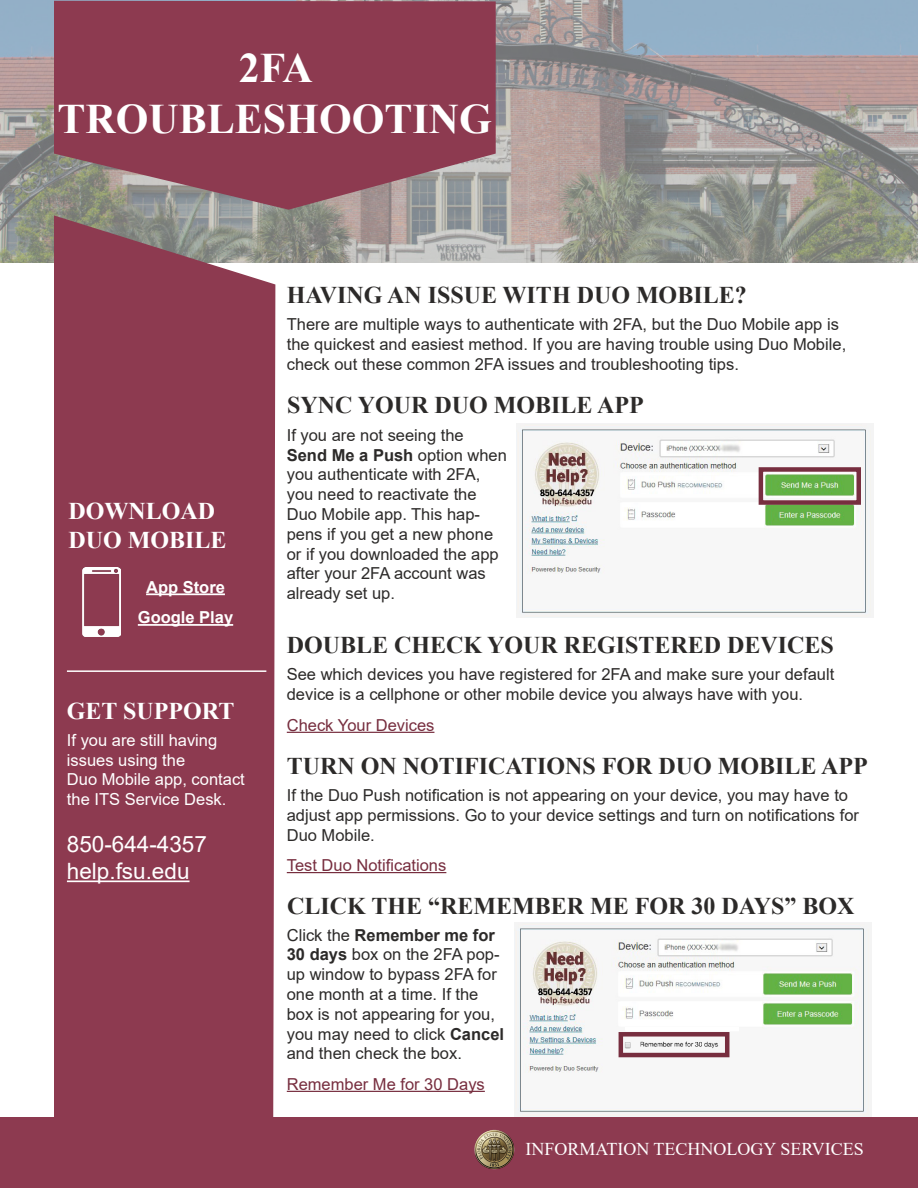
<style>
.page{position:relative;width:918px;height:1188px;background:#fff}
.page>*{position:absolute;margin:0;border:0;box-sizing:border-box;transform-origin:0 0}
.t1{font:700 42px "Times New Roman";color:#fff}
.t2{font:700 24px "Times New Roman";color:#2c2a29}
.t3{font:700 24px/28.8px "Times New Roman";color:#fff}
.t4{font:22.5px "Arial";color:#fff}
.t5{font:18px "Times New Roman";color:#fff}
.t6{font:16.5px/19.8px "Arial";color:#2c2a29}
.t7{font:16.5px/19.8px "Arial";color:#fff}
.t8{font:16.5px "Arial";color:#772e3f}
.t9{font:700 16.5px "Arial";color:#fff}
.s1{font-weight:700}
</style>
<div class="page">
<svg style="left:0;top:0;width:918px;height:263px;background:#9d9d9c"></svg>
<div style="left:0;top:1117px;width:917px;height:71px;background:#8d3a50"></div>
<svg style="left:54px;top:1px;width:442px;height:209px;background:#8f4759"></svg>
<div style="left:54px;top:215px;width:221px;height:902px;background:#8d3a50"></div>
<img style="left:474px;top:1129px;width:41px;height:41px">
<hr style="left:287px;top:732px;width:147px;height:1px;background:#772e3f">
<hr style="left:287px;top:872px;width:159px;height:1px;background:#772e3f">
<img style="left:83px;top:568px;width:37px;height:69px">
<hr style="left:146px;top:593px;width:79px;height:2px;background:#fff">
<hr style="left:138px;top:624px;width:95px;height:2px;background:#fff">
<img style="left:516px;top:423px;width:357px;height:195px">
<img style="left:515px;top:922px;width:357px;height:195px">
<img style="left:613px;top:1028px;width:125px;height:37px">
<div style="left:619px;top:1032px;width:110px;height:25px;border:4px solid #772e3f"></div>
<hr style="left:287px;top:1091px;width:198px;height:1px;background:#772e3f">
<hr style="left:67px;top:881px;width:123px;height:1px;background:#fff">
<hr style="left:67px;top:670px;width:199px;height:2px;background:#fff">
<div style="left:759px;top:467px;width:102px;height:38px;border:4px solid #772e3f"></div>
<p class="t1" style="left:239px;top:38px;width:75px">2FA</p>
<p class="t1" style="left:58px;top:88px;width:436px">TROUBLESHOOTING</p>
<p class="t3" style="left:69px;top:496px;width:160px">DOWNLOAD<br>DUO MOBILE</p>
<p class="t9" style="left:146px;top:575px;width:80px">App Store</p>
<p class="t9" style="left:138px;top:606px;width:97px">Google Play</p>
<p class="t3" style="left:67px;top:696px;width:169px">GET SUPPORT</p>
<p class="t7" style="left:67px;top:730px;width:152px">If you are still having</p>
<p class="t7" style="left:67px;top:750px;width:120px">issues using the</p>
<p class="t7" style="left:67px;top:770px;width:179px">Duo Mobile app, contact the ITS Service Desk.</p>
<p class="t4" style="left:67px;top:829px;width:142px">850-644-4357</p>
<p class="t4" style="left:67px;top:856px;width:124px">help.fsu.edu</p>
<p class="t2" style="left:287px;top:278px;width:461px">HAVING AN ISSUE WITH DUO MOBILE?</p>
<p class="t6" style="left:287px;top:315px;width:561px">There are multiple ways to authenticate with 2FA, but the Duo Mobile app is the quickest and easiest method. If you are having trouble using Duo Mobile, check out these common 2FA issues and troubleshooting tips.</p>
<p class="t2" style="left:287px;top:388px;width:358px">SYNC YOUR DUO MOBILE APP</p>
<p class="t6" style="left:287px;top:425px;width:222px">If you are not seeing the<br><span class="s1">Send Me a Push</span> option when you authenticate with 2FA, you need to reactivate the<br>Duo Mobile app. This hap&shy;pens if you get a new phone or if you downloaded the app after your 2FA account was already set up.</p>
<p class="t2" style="left:287px;top:628px;width:549px">DOUBLE CHECK YOUR REGISTERED DEVICES</p>
<p class="t6" style="left:287px;top:665px;width:549px">See which devices you have registered for 2FA and make sure your default device is a cellphone or other mobile device you always have with you.</p>
<p class="t8" style="left:287px;top:713px;width:149px">Check Your Devices</p>
<p class="t2" style="left:287px;top:748px;width:582px">TURN ON NOTIFICATIONS FOR DUO MOBILE APP</p>
<p class="t6" style="left:287px;top:785px;width:574px">If the Duo Push notification is not appearing on your device, you may have to adjust app permissions. Go to your device settings and turn on notifications for<br>Duo Mobile.</p>
<p class="t8" style="left:287px;top:854px;width:161px">Test Duo Notifications</p>
<p class="t2" style="left:287px;top:889px;width:569px">CLICK THE “REMEMBER ME FOR 30 DAYS” BOX</p>
<p class="t6" style="left:287px;top:925px;width:219px">Click the <span class="s1">Remember me for<br>30 days</span> box on the 2FA pop&shy;up window to bypass 2FA for one month at a time. If the box is not appearing for you, you may need to click <span class="s1">Cancel </span>and then check the box.</p>
<p class="t8" style="left:287px;top:1072px;width:200px">Remember Me for 30 Days</p>
<p class="t5" style="left:525px;top:1136px;width:340px">INFORMATION TECHNOLOGY SERVICES</p>
</div>
